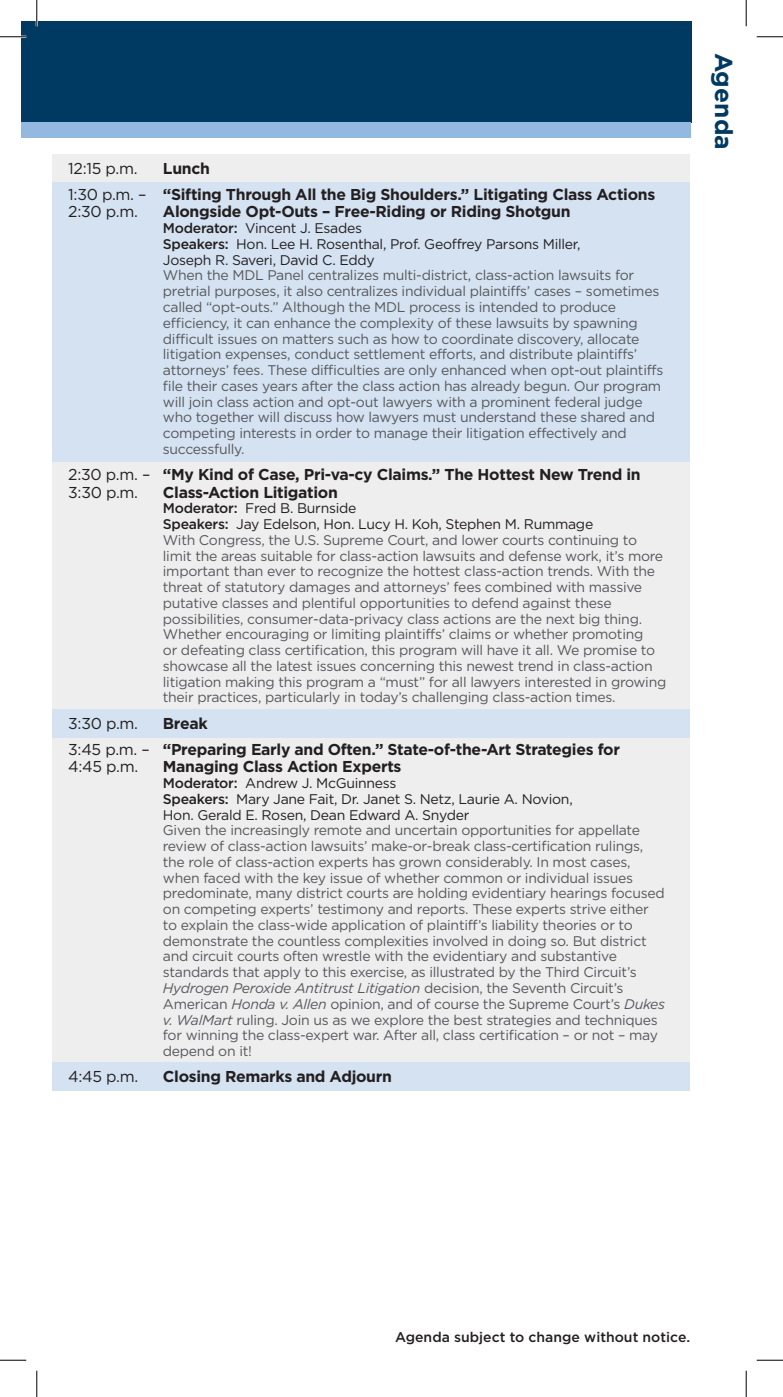
<style>
.page{position:relative;width:783px;height:1397px;background:#fff}
.page>*{position:absolute;margin:0;border:0;box-sizing:border-box;transform-origin:0 0}
.t1{font:700 24.5px "Gotham";letter-spacing:.005em;color:#003a62}
.t2{font:700 15.75px "Gotham";letter-spacing:-.02em;color:#231f20}
.t3{font:15.75px "Gotham";letter-spacing:-.02em;color:#231f20}
.t4{font:14px/15.8px "Gotham";letter-spacing:-.02em;color:#57585a}
.t5{font:14px/15.8px "Gotham";letter-spacing:-.02em;color:#231f20}
.t6{font:500 14px "Gotham";color:#231f20}
.s1{font-weight:400}
.s2{font-weight:500}
.s3{font-style:italic}
</style>
<div class="page">
<div style="left:52px;top:461px;width:638px;height:628px;background:#eeeeef"></div>
<div style="left:21px;top:21px;width:669px;height:101px;background:#003a62"></div>
<div style="left:21px;top:122px;width:669px;height:16px;background:#94b9e1"></div>
<div style="left:52px;top:1063px;width:638px;height:28px;background:#d4e2f2"></div>
<div style="left:52px;top:709px;width:638px;height:28px;background:#d4e2f2"></div>
<div style="left:52px;top:177px;width:638px;height:284px;background:#d4e2f2"></div>
<div style="left:52px;top:154px;width:638px;height:28px;background:#eeeeef"></div>
<hr style="left:0;top:36px;width:26px;height:2px;background:#fff">
<hr style="left:36px;top:0;width:2px;height:26px;background:#fff">
<svg style="left:0;top:36px;width:26px;height:1px"></svg>
<svg style="left:756px;top:36px;width:26px;height:1px"></svg>
<svg style="left:0;top:1359px;width:26px;height:1px"></svg>
<svg style="left:756px;top:1359px;width:26px;height:1px"></svg>
<svg style="left:36px;top:0;width:1px;height:26px"></svg>
<svg style="left:36px;top:1370px;width:1px;height:26px"></svg>
<svg style="left:745px;top:0;width:1px;height:26px"></svg>
<svg style="left:745px;top:1370px;width:1px;height:26px"></svg>
<p class="t3" style="left:68px;top:159px;width:71px">12:15 p.m.</p>
<p class="t2" style="left:163px;top:159px;width:48px">Lunch</p>
<p class="t2" style="left:68px;top:185px;width:588px"><span class="s1">1:30 p.m. –</span> “Sifting Through All the Big Shoulders.” Litigating Class Actions</p>
<p class="t3" style="left:68px;top:203px;width:71px">2:30 p.m.</p>
<p class="t2" style="left:163px;top:203px;width:409px">Alongside Opt-Outs – Free-Riding or Riding Shotgun</p>
<p class="t5" style="left:163px;top:220px;width:419px"><span class="s2">Moderator:</span> Vincent J. Esades<br><span class="s2">Speakers:</span> Hon. Lee H. Rosenthal, Prof. Geoffrey Parsons Miller,<br>Joseph R. Saveri, David C. Eddy</p>
<p class="t4" style="left:163px;top:267px;width:502px">When the MDL Panel centralizes multi-district, class-action lawsuits for pretrial purposes, it also centralizes individual plaintiffs’ cases – sometimes called “opt-outs.” Although the MDL process is intended to produce efficiency, it can enhance the complexity of these lawsuits by spawning difficult issues on matters such as how to coordinate discovery, allocate litigation expenses, conduct settlement efforts, and distribute plaintiffs’ attorneys’ fees. These difficulties are only enhanced when opt-out plaintiffs file their cases years after the class action has already begun. Our program will join class action and opt-out lawyers with a prominent federal judge who together will discuss how lawyers must understand these shared and competing interests in order to manage their litigation effectively and successfully.</p>
<p class="t2" style="left:68px;top:465px;width:573px"><span class="s1">2:30 p.m. –</span> “My Kind of Case, Pri-va-cy Claims.” The Hottest New Trend in</p>
<p class="t3" style="left:68px;top:483px;width:71px">3:30 p.m.</p>
<p class="t2" style="left:163px;top:483px;width:176px">Class-Action Litigation</p>
<p class="t5" style="left:163px;top:500px;width:431px"><span class="s2">Moderator:</span> Fred B. Burnside<br><span class="s2">Speakers:</span> Jay Edelson, Hon. Lucy H. Koh, Stephen M. Rummage</p>
<p class="t4" style="left:163px;top:532px;width:505px">With Congress, the U.S. Supreme Court, and lower courts continuing to limit the areas suitable for class-action lawsuits and defense work, it’s more important than ever to recognize the hottest class-action trends. With the threat of statutory damages and attorneys’ fees combined with massive putative classes and plentiful opportunities to defend against these possibilities, consumer-data-privacy class actions are the next big thing.<br>Whether encouraging or limiting plaintiffs’ claims or whether promoting<br>or defeating class certification, this program will have it all. We promise to showcase all the latest issues concerning this newest trend in class-action litigation making this program a “must” for all lawyers interested in growing their practices, particularly in today’s challenging class-action times.</p>
<p class="t3" style="left:68px;top:714px;width:71px">3:30 p.m.</p>
<p class="t2" style="left:163px;top:714px;width:46px">Break</p>
<p class="t2" style="left:68px;top:740px;width:553px"><span class="s1">3:45 p.m. –</span> “Preparing Early and Often.” State-of-the-Art Strategies for</p>
<p class="t3" style="left:68px;top:758px;width:71px">4:45 p.m.</p>
<p class="t2" style="left:163px;top:757px;width:240px">Managing Class Action Experts</p>
<p class="t5" style="left:163px;top:775px;width:411px"><span class="s2">Moderator:</span> Andrew J. McGuinness<br><span class="s2">Speakers:</span> Mary Jane Fait, Dr. Janet S. Netz, Laurie A. Novion,<br>Hon. Gerald E. Rosen, Dean Edward A. Snyder</p>
<p class="t4" style="left:163px;top:822px;width:503px">Given the increasingly remote and uncertain opportunities for appellate review of class-action lawsuits’ make-or-break class-certification rulings, the role of class-action experts has grown considerably. In most cases, when faced with the key issue of whether common or individual issues predominate, many district courts are holding evidentiary hearings focused on competing experts’ testimony and reports. These experts strive either to explain the class-wide application of plaintiff’s liability theories or to demonstrate the countless complexities involved in doing so. But district and circuit courts often wrestle with the evidentiary and substantive standards that apply to this exercise, as illustrated by the Third Circuit’s <span class="s3">Hydrogen Peroxide Antitrust Litigation</span> decision, the Seventh Circuit’s American <span class="s3">Honda v. Allen</span> opinion, and of course the Supreme Court’s <span class="s3">Dukes v. WalMart</span> ruling. Join us as we explore the best strategies and techniques for winning the class-expert war. After all, class certification – or not – may depend on it!</p>
<p class="t3" style="left:68px;top:1068px;width:71px">4:45 p.m.</p>
<p class="t2" style="left:163px;top:1067px;width:230px">Closing Remarks and Adjourn</p>
<p class="t1" style="left:737px;top:52px;width:99px;rotate:90deg">Agenda</p>
<p class="t6" style="left:395px;top:1329px;width:296px">Agenda subject to change without notice.</p>
</div>
